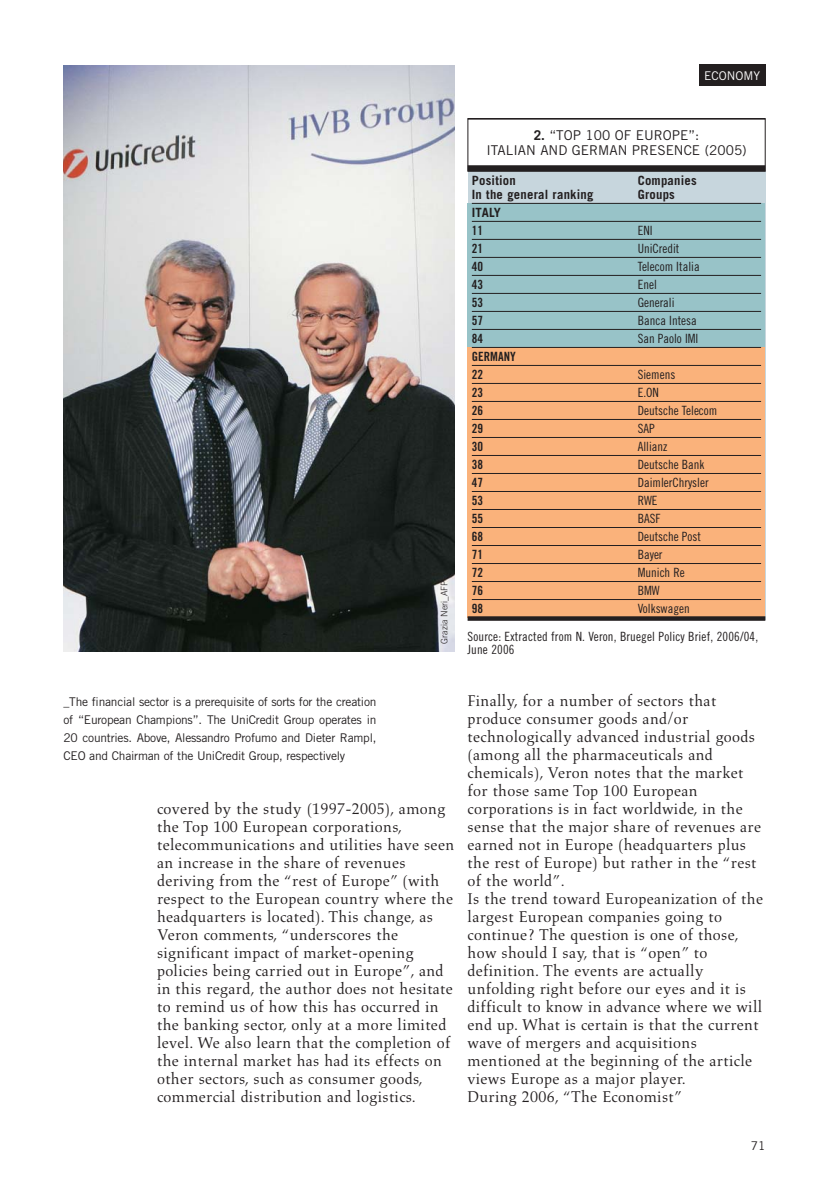
<style>
.page{position:relative;width:838px;height:1191px;background:#fff}
.page>*{position:absolute;margin:0;border:0;box-sizing:border-box;transform-origin:0 0}
.t1{font:15.9px/18px "Aldus";letter-spacing:.02em;color:#231f20}
.t2{font:13.5px/15px "Trade Gothic";color:#231f20;text-align:center}
.t3{font:12.75px/13.5px "Trade Gothic Cond Eighteen";color:#231f20}
.t4{font:12.75px/18px "Trade Gothic Bold Cond Twenty";color:#231f20}
.t5{font:700 12.75px "Trade Gothic";letter-spacing:.015em;color:#231f20}
.t6{font:12px/18px "Trade Gothic";letter-spacing:-.02em;color:#231f20;text-align:justify}
.t7{font:12px "Trade Gothic";color:#fff}
.t8{font:300 9px "Trade Gothic";color:#231f20}
.s1{font-weight:700}
</style>
<div class="page">
<div style="left:468px;top:162px;width:297px;height:458px;background:#c7d6dd"></div>
<div style="left:467px;top:203px;width:298px;height:144px;background:#98c3c8"></div>
<div style="left:467px;top:347px;width:298px;height:270px;background:#fab27b"></div>
<div style="left:699px;top:65px;width:66px;height:21px;background:#231f20"></div>
<div style="left:468px;top:119px;width:297px;height:52px;background:#fff"></div>
<div style="left:467px;top:165px;width:298px;height:6px;background:#231f20"></div>
<hr style="left:468px;top:118px;width:297px;height:1px;background:#231f20">
<hr style="left:472px;top:203px;width:289px;height:1px;background:#231f20">
<hr style="left:472px;top:221px;width:289px;height:1px;background:#231f20">
<hr style="left:472px;top:239px;width:289px;height:1px;background:#231f20">
<hr style="left:472px;top:257px;width:289px;height:1px;background:#231f20">
<hr style="left:472px;top:275px;width:289px;height:1px;background:#231f20">
<hr style="left:472px;top:293px;width:289px;height:1px;background:#231f20">
<hr style="left:472px;top:311px;width:289px;height:1px;background:#231f20">
<hr style="left:472px;top:329px;width:289px;height:1px;background:#231f20">
<hr style="left:472px;top:347px;width:289px;height:1px;background:#231f20">
<hr style="left:472px;top:365px;width:289px;height:1px;background:#231f20">
<hr style="left:472px;top:383px;width:289px;height:1px;background:#231f20">
<hr style="left:472px;top:401px;width:289px;height:1px;background:#231f20">
<hr style="left:472px;top:419px;width:289px;height:1px;background:#231f20">
<hr style="left:472px;top:437px;width:289px;height:1px;background:#231f20">
<hr style="left:472px;top:455px;width:289px;height:1px;background:#231f20">
<hr style="left:472px;top:473px;width:289px;height:1px;background:#231f20">
<hr style="left:472px;top:491px;width:289px;height:1px;background:#231f20">
<hr style="left:472px;top:509px;width:289px;height:1px;background:#231f20">
<hr style="left:472px;top:527px;width:289px;height:1px;background:#231f20">
<hr style="left:472px;top:545px;width:289px;height:1px;background:#231f20">
<hr style="left:472px;top:563px;width:289px;height:1px;background:#231f20">
<hr style="left:472px;top:581px;width:289px;height:1px;background:#231f20">
<hr style="left:472px;top:599px;width:289px;height:1px;background:#231f20">
<div style="left:467px;top:616px;width:298px;height:5px;background:#231f20"></div>
<img style="left:63px;top:65px;width:392px;height:587px">
<p class="t7" style="left:704px;top:71px;width:57px">ECONOMY</p>
<p class="t8" style="left:441px;top:643px;width:65px;rotate:-90deg">Grazia Neri_AFP</p>
<p class="t2" style="left:486px;top:129px;width:262px"><span class="s1">2.</span> “TOP 100 OF EUROPE”:<br>ITALIAN AND GERMAN PRESENCE (2005)</p>
<p class="t5" style="left:472px;top:176px;width:45px">Position</p>
<p class="t5" style="left:637px;top:176px;width:61px">Companies</p>
<p class="t5" style="left:472px;top:189px;width:123px">In the general ranking</p>
<p class="t5" style="left:637px;top:189px;width:39px">Groups</p>
<p class="t5" style="left:472px;top:207px;width:31px">ITALY</p>
<p class="t4" style="left:472px;top:222px;width:13px">11</p>
<p class="t3" style="left:637px;top:224px;width:16px">ENI</p>
<p class="t4" style="left:472px;top:240px;width:13px">21</p>
<p class="t3" style="left:637px;top:242px;width:43px">UniCredit</p>
<p class="t4" style="left:472px;top:258px;width:13px">40</p>
<p class="t3" style="left:637px;top:260px;width:63px">Telecom Italia</p>
<p class="t4" style="left:472px;top:276px;width:13px">43</p>
<p class="t3" style="left:637px;top:278px;width:21px">Enel</p>
<p class="t4" style="left:472px;top:294px;width:13px">53</p>
<p class="t3" style="left:637px;top:296px;width:38px">Generali</p>
<p class="t4" style="left:472px;top:312px;width:13px">57</p>
<p class="t3" style="left:637px;top:314px;width:61px">Banca Intesa</p>
<p class="t4" style="left:472px;top:330px;width:13px">84</p>
<p class="t3" style="left:637px;top:332px;width:62px">San Paolo IMI</p>
<p class="t4" style="left:472px;top:348px;width:45px">GERMANY<br>22</p>
<p class="t3" style="left:637px;top:368px;width:39px">Siemens</p>
<p class="t4" style="left:472px;top:384px;width:13px">23</p>
<p class="t3" style="left:637px;top:386px;width:23px">E.ON</p>
<p class="t4" style="left:472px;top:402px;width:13px">26</p>
<p class="t3" style="left:637px;top:404px;width:81px">Deutsche Telecom</p>
<p class="t4" style="left:472px;top:420px;width:13px">29</p>
<p class="t3" style="left:637px;top:422px;width:18px">SAP</p>
<p class="t4" style="left:472px;top:438px;width:13px">30</p>
<p class="t3" style="left:637px;top:440px;width:31px">Allianz</p>
<p class="t4" style="left:472px;top:456px;width:13px">38</p>
<p class="t3" style="left:637px;top:458px;width:68px">Deutsche Bank</p>
<p class="t4" style="left:472px;top:474px;width:13px">47</p>
<p class="t3" style="left:637px;top:476px;width:72px">DaimlerChrysler</p>
<p class="t4" style="left:472px;top:492px;width:13px">53</p>
<p class="t3" style="left:637px;top:494px;width:21px">RWE</p>
<p class="t4" style="left:472px;top:510px;width:13px">55</p>
<p class="t3" style="left:637px;top:512px;width:24px">BASF</p>
<p class="t4" style="left:472px;top:528px;width:13px">68</p>
<p class="t3" style="left:637px;top:530px;width:65px">Deutsche Post</p>
<p class="t4" style="left:472px;top:546px;width:13px">71</p>
<p class="t3" style="left:637px;top:548px;width:26px">Bayer</p>
<p class="t4" style="left:472px;top:564px;width:13px">72</p>
<p class="t3" style="left:637px;top:566px;width:49px">Munich Re</p>
<p class="t4" style="left:472px;top:582px;width:13px">76</p>
<p class="t3" style="left:637px;top:584px;width:23px">BMW</p>
<p class="t4" style="left:472px;top:600px;width:13px">98</p>
<p class="t3" style="left:637px;top:602px;width:53px">Volkswagen</p>
<p class="t3" style="left:467px;top:630px;width:292px">Source: Extracted from N. Veron, Bruegel Policy Brief, 2006/04,<br>June 2006</p>
<p class="t6" style="left:63px;top:693px;width:314px">_The financial sector is a prerequisite of sorts for the creation of “European Champions”. The UniCredit Group operates in 20 countries. Above, Alessandro Profumo and Dieter Rampl, CEO and Chairman of the UniCredit Group, respectively</p>
<p class="t1" style="left:157px;top:801px;width:299px">covered by the study (1997-2005), among the Top 100 European corporations, telecommunications and utilities have seen an increase in the share of revenues deriving from the “rest of Europe” (with respect to the European country where the headquarters is located). This change, as Veron comments, “underscores the significant impact of market-opening policies being carried out in Europe”, and in this regard, the author does not hesitate to remind us of how this has occurred in the banking sector, only at a more limited level. We also learn that the completion of the internal market has had its effects on other sectors, such as consumer goods, commercial distribution and logistics.</p>
<p class="t1" style="left:467px;top:693px;width:297px">Finally, for a number of sectors that produce consumer goods and/or technologically advanced industrial goods (among all the pharmaceuticals and chemicals), Veron notes that the market for those same Top 100 European corporations is in fact worldwide, in the sense that the major share of revenues are earned not in Europe (headquarters plus the rest of Europe) but rather in the “rest of the world”.<br>Is the trend toward Europeanization of the largest European companies going to continue? The question is one of those, how should I say, that is “open” to definition. The events are actually unfolding right before our eyes and it is difficult to know in advance where we will end up. What is certain is that the current wave of mergers and acquisitions mentioned at the beginning of the article views Europe as a major player.<br>During 2006, “The Economist”</p>
<p class="t6" style="left:750px;top:1137px;width:16px">71</p>
</div>
